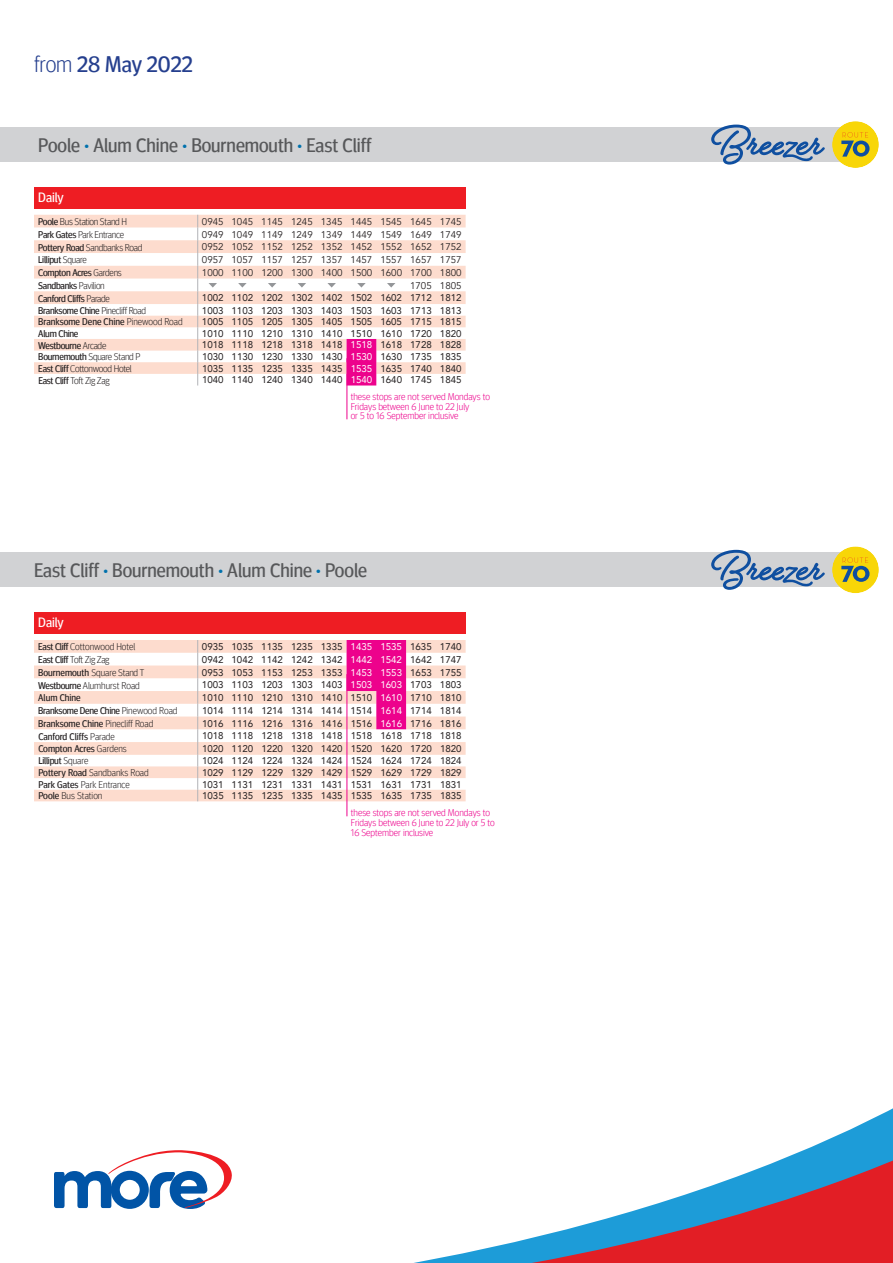
<style>
.page{position:relative;width:893px;height:1263px;background:#fff}
.page>*{position:absolute;margin:0;border:0;box-sizing:border-box;transform-origin:0 0}
.t1{font:22.5px "Meta Headline";color:#253f8e}
.t2{font:19.5px "Meta Headline";color:#57585a}
.t3{font:13.5px "Meta Headline";color:#fff}
.t4{font:9.75px "Avenir LT";color:#231f20}
.t5{font:9.75px "Avenir LT";color:#231f20}
.t6{font:300 9.75px "Meta Headline";letter-spacing:-.025em;color:#231f20}
.t7{font:300 9.75px/9.8px "Meta Headline";color:#ed028c}
.t8{font:9.75px "Meta Headline";letter-spacing:-.025em;color:#231f20}
.t9{font:300 9.75px "Meta Headline";color:#231f20}
.t10{font:9.75px "Meta Headline";color:#231f20}
.t11{font:9.75px "Meta Headline";letter-spacing:-.005em;color:#231f20}
.s1{font-weight:300}
.s2{font-weight:700;font-size:10.5px;color:#0071ad}
.s3{font-weight:400}
.s4{color:#fff}
</style>
<div class="page">
<svg style="left:198px;top:1108px;width:695px;height:155px"></svg>
<svg style="left:54px;top:1150px;width:141px;height:59px"></svg>
<hr style="left:347px;top:358px;width:1px;height:61px;background:#ed028c">
<div style="left:34px;top:187px;width:432px;height:21px;background:#ee1d23"></div>
<svg style="left:34px;top:215px;width:432px;height:159px;fill:#fddcce"></svg>
<svg style="left:347px;top:339px;width:29px;height:46px"></svg>
<svg style="left:197px;top:215px;width:1px;height:170px"></svg>
<svg style="left:209px;top:283px;width:8px;height:5px"></svg>
<svg style="left:238px;top:283px;width:9px;height:5px"></svg>
<svg style="left:268px;top:283px;width:8px;height:5px"></svg>
<svg style="left:298px;top:283px;width:8px;height:5px"></svg>
<svg style="left:327px;top:283px;width:9px;height:5px"></svg>
<svg style="left:357px;top:283px;width:9px;height:5px"></svg>
<svg style="left:387px;top:283px;width:8px;height:5px"></svg>
<div style="left:34px;top:612px;width:432px;height:22px;background:#ee1d23"></div>
<svg style="left:34px;top:640px;width:432px;height:161px;fill:#fdddcf"></svg>
<svg style="left:347px;top:640px;width:59px;height:89px;background:#f0319d"></svg>
<svg style="left:197px;top:640px;width:1px;height:161px"></svg>
<hr style="left:347px;top:674px;width:1px;height:142px;background:#ed028c">
<div style="left:0;top:128px;width:859px;height:34px;background:#d1d2d4"></div>
<div style="left:832px;top:121px;width:47px;height:47px;background:#f8d608;border-radius:50%"></div>
<svg style="left:841px;top:132px;width:28px;height:25px"></svg>
<svg style="left:711px;top:125px;width:114px;height:40px"></svg>
<div style="left:0;top:553px;width:859px;height:34px;background:#d1d2d4"></div>
<div style="left:832px;top:546px;width:47px;height:47px;background:#f8d608;border-radius:50%"></div>
<svg style="left:841px;top:557px;width:28px;height:25px"></svg>
<svg style="left:711px;top:550px;width:114px;height:40px"></svg>
<h1 class="t1" style="left:34px;top:51px;width:160px"><span class="s1">from</span> 28 May 2022</h1>
<h2 class="t2" style="left:38px;top:134px;width:335px">Poole <span class="s2">•</span> Alum Chine <span class="s2">•</span> Bournemouth <span class="s2">•</span> East Cliff</h2>
<h3 class="t3" style="left:38px;top:189px;width:27px">Daily</h3>
<p class="t6" style="left:38px;top:216px;width:90px"><span class="s3">Poole</span> Bus Station Stand H</p>
<p class="t5" style="left:202px;top:216px;width:261px">0945 1045 1145 1245 1345 1445 1545 1645 1745</p>
<p class="t6" style="left:38px;top:229px;width:87px"><span class="s3">Park Gates</span> Park Entrance</p>
<p class="t5" style="left:202px;top:229px;width:261px">0949 1049 1149 1249 1349 1449 1549 1649 1749</p>
<p class="t6" style="left:38px;top:241px;width:106px"><span class="s3">Pottery Road</span> Sandbanks Road</p>
<p class="t5" style="left:202px;top:241px;width:261px">0952 1052 1152 1252 1352 1452 1552 1652 1752</p>
<p class="t8" style="left:38px;top:254px;width:50px">Lilliput <span class="s1">Square</span></p>
<p class="t5" style="left:202px;top:254px;width:261px">0957 1057 1157 1257 1357 1457 1557 1657 1757</p>
<p class="t8" style="left:38px;top:267px;width:85px">Compton Acres <span class="s1">Gardens</span></p>
<p class="t5" style="left:202px;top:267px;width:261px">1000 1100 1200 1300 1400 1500 1600 1700 1800</p>
<p class="t8" style="left:38px;top:280px;width:68px">Sandbanks <span class="s1">Pavilion</span></p>
<p class="t5" style="left:410px;top:280px;width:53px">1705 1805</p>
<p class="t8" style="left:38px;top:292px;width:73px">Canford Cliffs <span class="s1">Parade</span></p>
<p class="t4" style="left:202px;top:292px;width:261px">1002 1102 1202 1302 1402 1502 1602 1712 1812</p>
<p class="t8" style="left:38px;top:305px;width:109px">Branksome Chine <span class="s1">Pinecliff Road</span></p>
<p class="t4" style="left:202px;top:304px;width:261px">1003 1103 1203 1303 1403 1503 1603 1713 1813</p>
<p class="t10" style="left:38px;top:316px;width:146px">Branksome Dene Chine <span class="s1">Pinewood Road</span></p>
<p class="t4" style="left:202px;top:316px;width:261px">1005 1105 1205 1305 1405 1505 1605 1715 1815</p>
<p class="t8" style="left:38px;top:328px;width:42px">Alum Chine</p>
<p class="t4" style="left:202px;top:328px;width:261px">1010 1110 1210 1310 1410 1510 1610 1720 1820</p>
<p class="t8" style="left:38px;top:340px;width:70px">Westbourne <span class="s1">Arcade</span></p>
<p class="t4" style="left:202px;top:339px;width:261px">1018 1118 1218 1318 1418 <span class="s4">1518</span> 1618 1728 1828</p>
<p class="t6" style="left:38px;top:351px;width:104px"><span class="s3">Bournemouth</span> Square Stand P</p>
<p class="t4" style="left:202px;top:351px;width:261px">1030 1130 1230 1330 1430 <span class="s4">1530</span> 1630 1735 1835</p>
<p class="t6" style="left:38px;top:363px;width:95px"><span class="s3">East Cliff</span> Cottonwood Hotel</p>
<p class="t4" style="left:202px;top:363px;width:261px">1035 1135 1235 1335 1435 <span class="s4">1535</span> 1635 1740 1840</p>
<p class="t6" style="left:38px;top:374px;width:73px"><span class="s3">East Cliff</span> Toft Zig Zag</p>
<p class="t4" style="left:202px;top:374px;width:261px">1040 1140 1240 1340 1440 <span class="s4">1540</span> 1640 1745 1845</p>
<p class="t7" style="left:351px;top:391px;width:141px">these stops are not served Mondays to<br>Fridays between 6 June to 22 July<br>or 5 to 16 September inclusive</p>
<h2 class="t2" style="left:34px;top:558px;width:335px">East Cliff <span class="s2">•</span> Bournemouth <span class="s2">•</span> Alum Chine <span class="s2">•</span> Poole</h2>
<h3 class="t3" style="left:38px;top:615px;width:27px">Daily</h3>
<p class="t9" style="left:38px;top:641px;width:99px"><span class="s3">East Cliff</span> Cottonwood Hotel</p>
<p class="t4" style="left:202px;top:641px;width:261px">0935 1035 1135 1235 1335 <span class="s4">1435 1535</span> 1635 1740</p>
<p class="t6" style="left:38px;top:654px;width:73px"><span class="s3">East Cliff</span> Toft Zig Zag</p>
<p class="t4" style="left:202px;top:654px;width:261px">0942 1042 1142 1242 1342 <span class="s4">1442 1542</span> 1642 1747</p>
<p class="t6" style="left:38px;top:667px;width:108px"><span class="s3">Bournemouth</span> Square Stand T</p>
<p class="t4" style="left:202px;top:666px;width:261px">0953 1053 1153 1253 1353 <span class="s4">1453 1553</span> 1653 1755</p>
<p class="t9" style="left:38px;top:679px;width:103px"><span class="s3">Westbourne</span> Alumhurst Road</p>
<p class="t4" style="left:202px;top:679px;width:261px">1003 1103 1203 1303 1403 <span class="s4">1503 1603</span> 1703 1803</p>
<p class="t10" style="left:38px;top:692px;width:44px">Alum Chine</p>
<p class="t4" style="left:202px;top:692px;width:261px">1010 1110 1210 1310 1410 1510 <span class="s4">1610</span> 1710 1810</p>
<p class="t8" style="left:38px;top:705px;width:141px">Branksome Dene Chine <span class="s1">Pinewood Road</span></p>
<p class="t4" style="left:202px;top:705px;width:261px">1014 1114 1214 1314 1414 1514 <span class="s4">1614</span> 1714 1814</p>
<p class="t10" style="left:38px;top:718px;width:117px">Branksome Chine <span class="s1">Pinecliff Road</span></p>
<p class="t4" style="left:202px;top:717px;width:261px">1016 1116 1216 1316 1416 1516 <span class="s4">1616</span> 1716 1816</p>
<p class="t10" style="left:38px;top:730px;width:78px">Canford Cliffs <span class="s1">Parade</span></p>
<p class="t4" style="left:202px;top:730px;width:261px">1018 1118 1218 1318 1418 1518 1618 1718 1818</p>
<p class="t11" style="left:38px;top:743px;width:90px">Compton Acres <span class="s1">Gardens</span></p>
<p class="t4" style="left:202px;top:743px;width:261px">1020 1120 1220 1320 1420 1520 1620 1720 1820</p>
<p class="t8" style="left:38px;top:755px;width:52px">Lilliput <span class="s1">Square</span></p>
<p class="t4" style="left:202px;top:755px;width:261px">1024 1124 1224 1324 1424 1524 1624 1724 1824</p>
<p class="t9" style="left:38px;top:767px;width:112px"><span class="s3">Pottery Road</span> Sandbanks Road</p>
<p class="t4" style="left:202px;top:767px;width:261px">1029 1129 1229 1329 1429 1529 1629 1729 1829</p>
<p class="t9" style="left:38px;top:779px;width:93px"><span class="s3">Park Gates</span> Park Entrance</p>
<p class="t4" style="left:202px;top:778px;width:261px">1031 1131 1231 1331 1431 1531 1631 1731 1831</p>
<p class="t9" style="left:38px;top:790px;width:65px"><span class="s3">Poole</span> Bus Station</p>
<p class="t4" style="left:202px;top:790px;width:261px">1035 1135 1235 1335 1435 1535 1635 1735 1835</p>
<p class="t7" style="left:351px;top:808px;width:145px">these stops are not served Mondays to<br>Fridays between 6 June to 22 July or 5 to<br>16 September inclusive</p>
</div>
